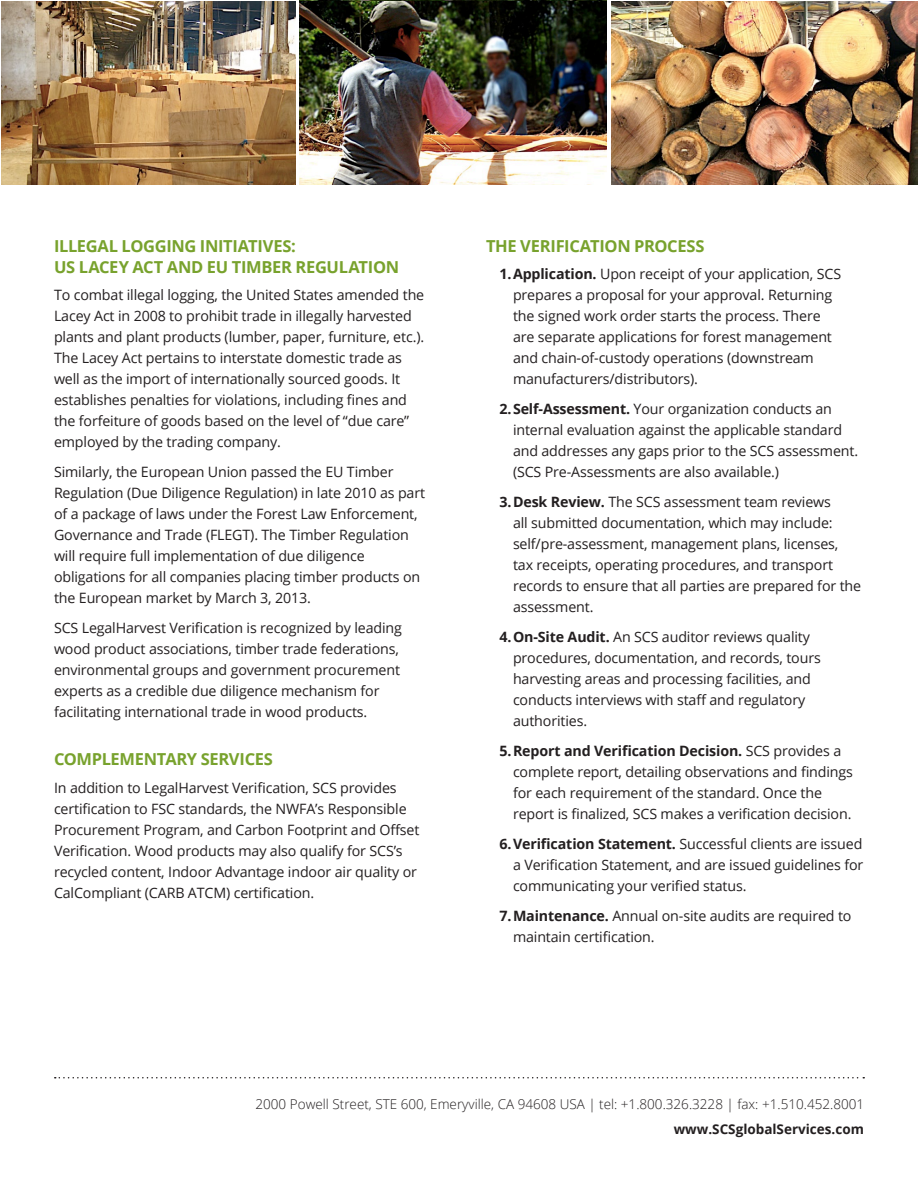
<style>
.page{position:relative;width:918px;height:1188px;background:#fff}
.page>*{position:absolute;margin:0;border:0;box-sizing:border-box;transform-origin:0 0}
.t1{font:700 16.5px/21px "Open Sans";letter-spacing:-.02em;color:#78a22d}
.Body{font:14.25px/21px "Open Sans";letter-spacing:-.01em;color:#231f20}
.t2{font:300 13.5px "Open Sans";color:#231f20}
.t3{font:700 13.5px "Open Sans";color:#231f20}
.s1{font-weight:700}
</style>
<div class="page">
<svg style="left:55px;top:1077px;width:809px;height:1px"></svg>
<img style="left:2px;top:1px;width:293px;height:184px">
<img style="left:611px;top:1px;width:307px;height:184px">
<img style="left:300px;top:2px;width:307px;height:183px">
<h2 class="t1" style="left:54px;top:235px;width:347px">ILLEGAL LOGGING INITIATIVES:<br>US LACEY ACT AND EU TIMBER REGULATION</h2>
<p class="Body" style="left:54px;top:284px;width:372px">To combat illegal logging, the United States amended the Lacey Act in 2008 to prohibit trade in illegally harvested plants and plant products (lumber, paper, furniture, etc.).<br>The Lacey Act pertains to interstate domestic trade as well as the import of internationally sourced goods. It establishes penalties for violations, including fines and the forfeiture of goods based on the level of “due care” employed by the trading company.</p>
<p class="Body" style="left:54px;top:461px;width:373px">Similarly, the European Union passed the EU Timber Regulation (Due Diligence Regulation) in late 2010 as part of a package of laws under the Forest Law Enforcement, Governance and Trade (FLEGT). The Timber Regulation will require full implementation of due diligence obligations for all companies placing timber products on the European market by March 3, 2013.</p>
<p class="Body" style="left:54px;top:617px;width:349px">SCS LegalHarvest Verification is recognized by leading wood product associations, timber trade federations, environmental groups and government procurement experts as a credible due diligence mechanism for facilitating international trade in wood products.</p>
<h2 class="t1" style="left:54px;top:748px;width:220px">COMPLEMENTARY SERVICES</h2>
<p class="Body" style="left:54px;top:777px;width:367px">In addition to LegalHarvest Verification, SCS provides certification to FSC standards, the NWFA’s Responsible Procurement Program, and Carbon Footprint and Offset Verification. Wood products may also qualify for SCS’s recycled content, Indoor Advantage indoor air quality or CalCompliant (CARB ATCM) certification.</p>
<h2 class="t1" style="left:486px;top:235px;width:220px">THE VERIFICATION PROCESS</h2>
<p class="Body" style="left:513px;top:263px;width:330px;text-indent:-14px"><span class="s1">1.Application.</span> Upon receipt of your application, SCS prepares a proposal for your approval. Returning the signed work order starts the process. There are separate applications for forest management and chain-of-custody operations (downstream manufacturers/distributors).</p>
<p class="Body" style="left:513px;top:398px;width:347px;text-indent:-14px"><span class="s1">2.Self-Assessment.</span> Your organization conducts an internal evaluation against the applicable standard and addresses any gaps prior to the SCS assessment. (SCS Pre-Assessments are also available.)</p>
<p class="Body" style="left:513px;top:491px;width:350px;text-indent:-14px"><span class="s1">3.Desk Review.</span> The SCS assessment team reviews<br>all submitted documentation, which may include: self/pre-assessment, management plans, licenses, tax receipts, operating procedures, and transport records to ensure that all parties are prepared for the assessment.</p>
<p class="Body" style="left:513px;top:626px;width:309px;text-indent:-14px"><span class="s1">4.On-Site Audit.</span> An SCS auditor reviews quality procedures, documentation, and records, tours harvesting areas and processing facilities, and conducts interviews with staff and regulatory authorities.</p>
<p class="Body" style="left:513px;top:740px;width:342px;text-indent:-14px"><span class="s1">5.Report and Verification Decision.</span> SCS provides a complete report, detailing observations and findings for each requirement of the standard. Once the report is finalized, SCS makes a verification decision.</p>
<p class="Body" style="left:513px;top:833px;width:352px;text-align:justify;text-indent:-14px"><span class="s1">6.Verification Statement.</span> Successful clients are issued a Verification Statement, and are issued guidelines for communicating your verified status.</p>
<p class="Body" style="left:513px;top:905px;width:340px;text-indent:-14px"><span class="s1">7.Maintenance.</span> Annual on-site audits are required to maintain certification.</p>
<p class="t2" style="left:256px;top:1095px;width:610px">2000 Powell Street, STE 600, Emeryville, CA 94608 USA | tel: +1.800.326.3228 | fax: +1.510.452.8001</p>
<p class="t3" style="left:674px;top:1120px;width:192px">www.SCSglobalServices.com</p>
</div>
